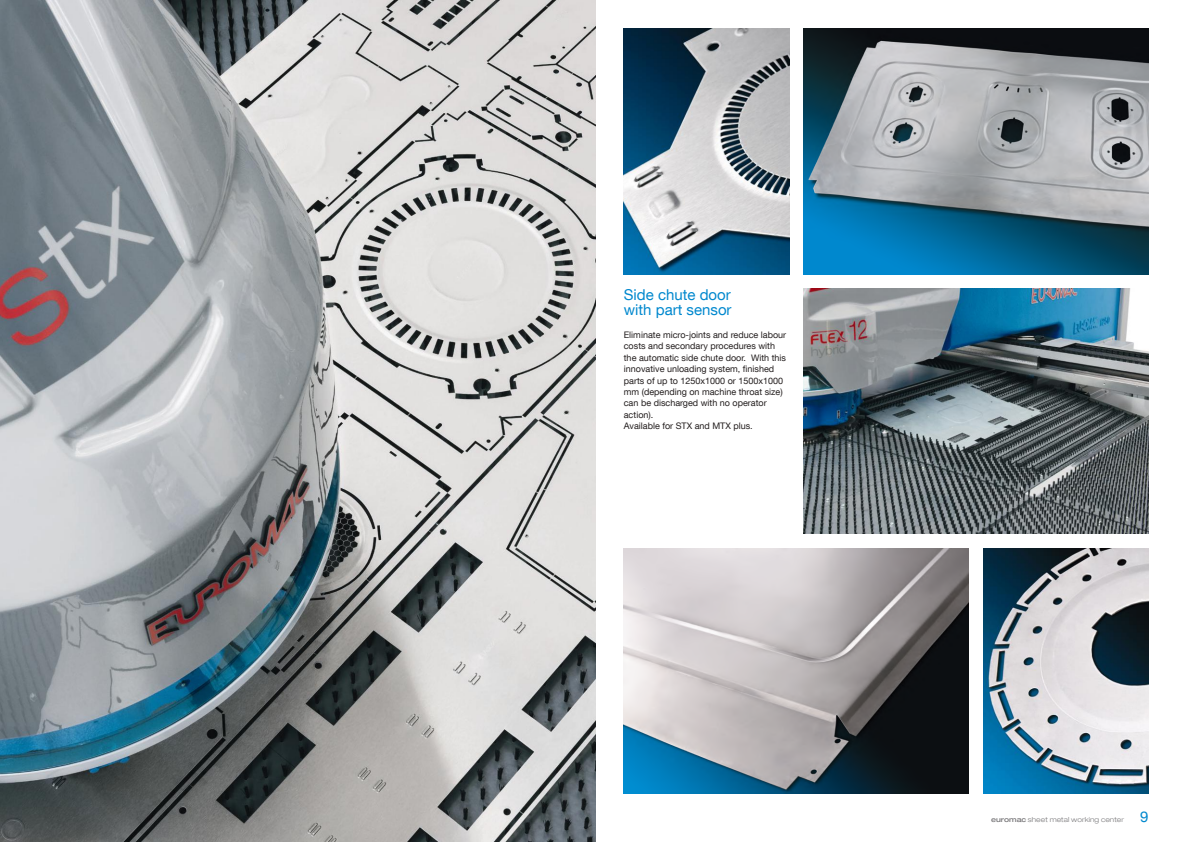
<style>
.page{position:relative;width:1191px;height:842px;background:#fff}
.page>*{position:absolute;margin:0;border:0;box-sizing:border-box;transform-origin:0 0}
.t1{font:15px/15px "Helvetica Neue LT Com";color:#0088ce}
.t2{font:9px/11.4px "Helvetica Neue LT Com";color:#241f1f}
.t3{font:300 expanded 7px "Helvetica Neue LT Com";color:#7d7c7e}
.s1{font-weight:500}
.s2{font-weight:400;font-stretch:normal;font-size:15px;color:#0088ce}
</style>
<div class="page">
<img style="left:803px;top:28px;width:345px;height:246px">
<img style="left:624px;top:28px;width:165px;height:246px">
<img style="left:624px;top:548px;width:344px;height:246px">
<img style="left:983px;top:548px;width:165px;height:246px">
<img style="left:803px;top:288px;width:345px;height:246px">
<img style="left:0;top:0;width:595px;height:842px">
<h1 class="t1" style="left:624px;top:286px;width:109px">Side chute door with part sensor</h1>
<p class="t2" style="left:624px;top:329px;width:164px">Eliminate micro-joints and reduce labour costs and secondary procedures with the automatic side chute door. With this innovative unloading system, finished parts of up to 1250x1000 or 1500x1000 mm (depending on machine throat size) can be discharged with no operator action).<br>Available for STX and MTX plus.</p>
<p class="t3" style="left:991px;top:815px;width:159px"><span class="s1">euromac</span> sheet metal working center <span class="s2">9</span></p>
</div>
